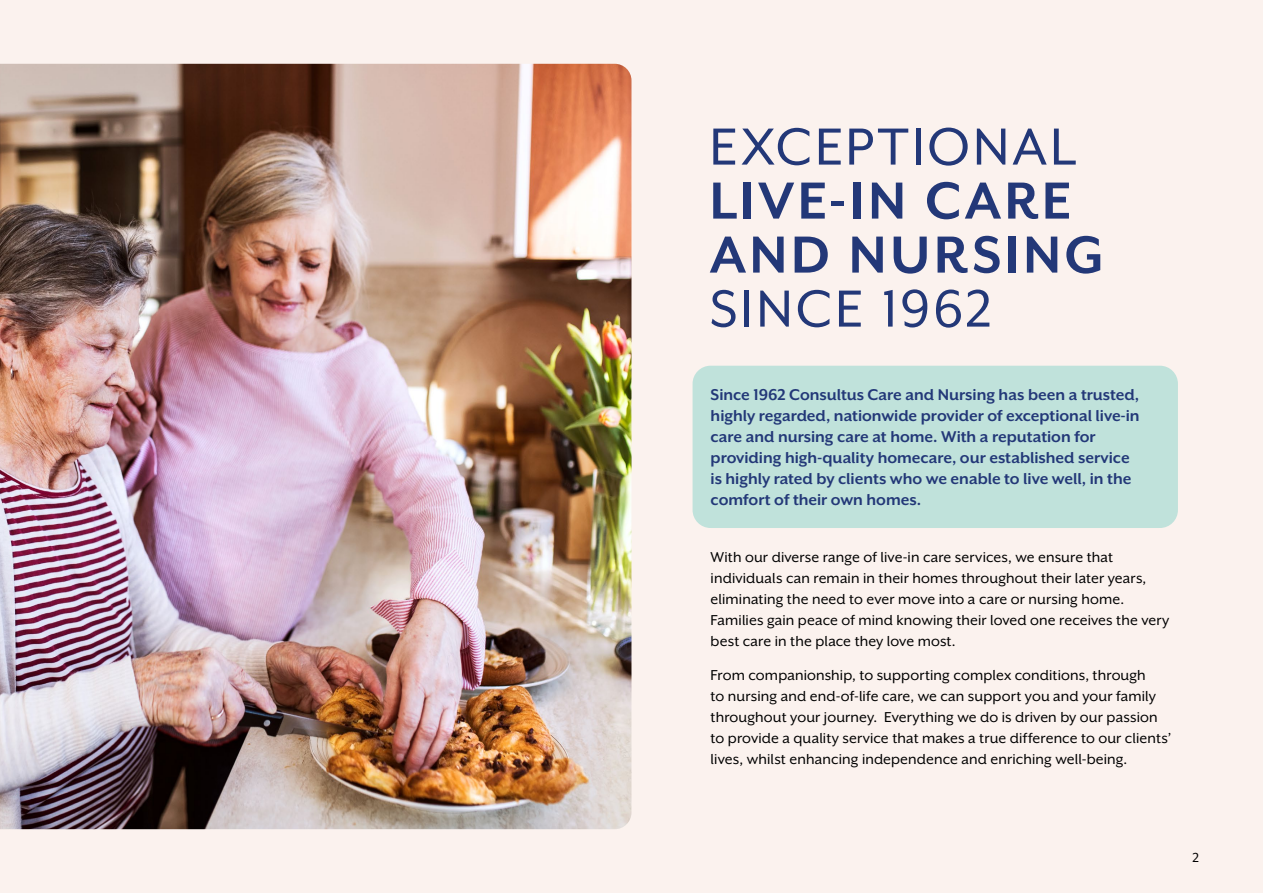
<style>
.page{position:relative;width:1263px;height:893px;background:#fbf2ee}
.page>*{position:absolute;margin:0;border:0;box-sizing:border-box;transform-origin:0 0}
.t1{font:700 60px/54px "Mr Eaves XL San OT";letter-spacing:.06em;color:#233878}
.t2{font:60px "Mr Eaves XL San OT";letter-spacing:.055em;color:#233878}
.t3{font:700 18px/21px "Mr Eaves XL San OT";color:#233878}
.t4{font:16.5px/21px "Mr Eaves XL San OT";letter-spacing:.005em;color:#000}
.t5{font:15px "Mr Eaves XL San OT";color:#000}
</style>
<div class="page">
<div style="left:692px;top:366px;width:486px;height:162px;background:#c0e2db;border-radius:18px"></div>
<img style="left:0;top:64px;width:631px;height:765px">
<h1 class="t2" style="left:709px;top:114px;width:368px">EXCEPTIONAL</h1>
<h1 class="t1" style="left:709px;top:174px;width:396px">LIVE-IN CARE<br>AND NURSING</h1>
<h1 class="t2" style="left:709px;top:276px;width:284px">SINCE 1962</h1>
<p class="t3" style="left:711px;top:384px;width:431px">Since 1962 Consultus Care and Nursing has been a trusted, highly regarded, nationwide provider of exceptional live-in care and nursing care at home. With a reputation for providing high-quality homecare, our established service is highly rated by clients who we enable to live well, in the comfort of their own homes.</p>
<p class="t4" style="left:711px;top:547px;width:460px">With our diverse range of live-in care services, we ensure that individuals can remain in their homes throughout their later years, eliminating the need to ever move into a care or nursing home.<br>Families gain peace of mind knowing their loved one receives the very best care in the place they love most.</p>
<p class="t4" style="left:711px;top:664px;width:462px">From companionship, to supporting complex conditions, through<br>to nursing and end-of-life care, we can support you and your family throughout your journey. Everything we do is driven by our passion to provide a quality service that makes a true difference to our clients’ lives, whilst enhancing independence and enriching well-being.</p>
<p class="t5" style="left:1192px;top:850px;width:8px">2</p>
</div>
